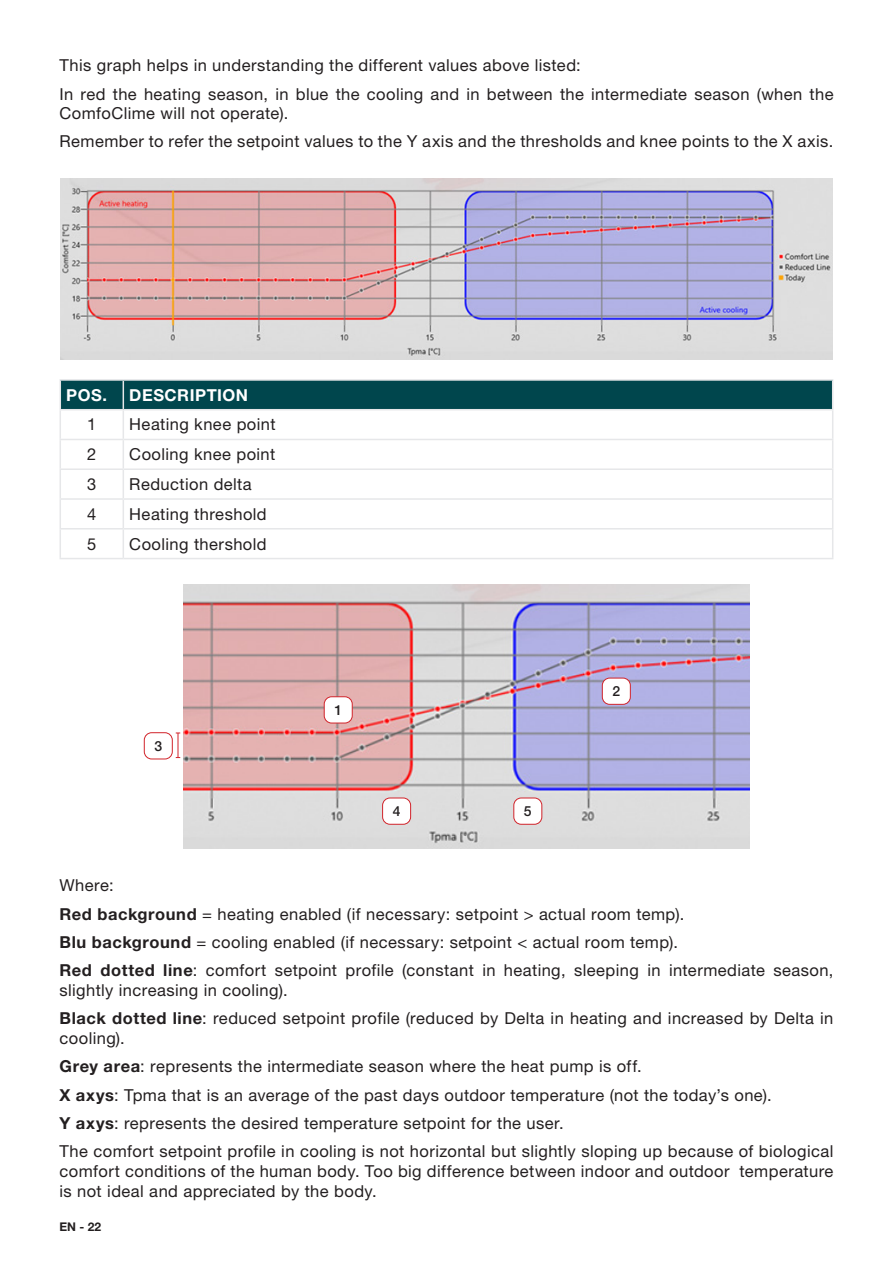
<style>
.page{position:relative;width:893px;height:1263px;background:#fff}
.page>*{position:absolute;margin:0;border:0;box-sizing:border-box;transform-origin:0 0}
.Platte_tekst{font:16.5px/19.8px "Helvetica Neue LT Pro";letter-spacing:.025em;color:#231f20}
.Platte_tekst-2{font:700 16.5px "Helvetica Neue LT Pro";letter-spacing:.03em;color:#fff}
.Voorpagina_Header{font:500 13.95px "Helvetica Neue LT Pro";color:#231f20}
.t1{font:700 12px "Helvetica Neue LT Pro";color:#231f20}
.s1{font-weight:700}
</style>
<div class="page">
<img style="left:60px;top:178px;width:773px;height:181px">
<hr style="left:60px;top:558px;width:63px;height:1px;background:#e6e7e9">
<hr style="left:123px;top:558px;width:710px;height:1px;background:#e6e7e9">
<hr style="left:60px;top:379px;width:63px;height:2px;background:#e6e7e9">
<hr style="left:123px;top:379px;width:710px;height:2px;background:#e6e7e9">
<svg style="left:60px;top:380px;width:773px;height:178px"></svg>
<img style="left:184px;top:584px;width:565px;height:265px">
<div style="left:144px;top:732px;width:29px;height:27px;border:1px solid #d1232a;border-radius:7px"></div>
<div style="left:602px;top:678px;width:28px;height:26px;background:#fff;border-radius:7px"></div>
<div style="left:602px;top:677px;width:29px;height:28px;border:1px solid #d1232a;border-radius:7px"></div>
<div style="left:324px;top:697px;width:28px;height:26px;background:#fff;border-radius:7px"></div>
<div style="left:324px;top:696px;width:29px;height:27px;border:1px solid #d1232a;border-radius:7px"></div>
<div style="left:383px;top:798px;width:28px;height:26px;background:#fff;border-radius:7px"></div>
<div style="left:382px;top:797px;width:29px;height:28px;border:1px solid #d1232a;border-radius:7px"></div>
<div style="left:514px;top:798px;width:28px;height:26px;background:#fff;border-radius:7px"></div>
<div style="left:513px;top:797px;width:29px;height:28px;border:1px solid #d1232a;border-radius:7px"></div>
<svg style="left:176px;top:732px;width:4px;height:26px"></svg>
<p class="Platte_tekst" style="left:60px;top:55px;width:523px">This graph helps in understanding the different values above listed:</p>
<p class="Platte_tekst" style="left:60px;top:83px;width:775px">In red the heating season, in blue the cooling and in between the intermediate season (when the<br>ComfoClime will not operate).</p>
<p class="Platte_tekst" style="left:60px;top:131px;width:775px">Remember to refer the setpoint values to the Y axis and the thresholds and knee points to the X axis.</p>
<p class="Platte_tekst-2" style="left:66px;top:384px;width:42px">POS.</p>
<p class="Platte_tekst-2" style="left:129px;top:384px;width:120px">DESCRIPTION</p>
<p class="Platte_tekst" style="left:87px;top:414px;width:11px">1</p>
<p class="Platte_tekst" style="left:129px;top:414px;width:148px">Heating knee point</p>
<p class="Platte_tekst" style="left:87px;top:444px;width:11px">2</p>
<p class="Platte_tekst" style="left:129px;top:444px;width:148px">Cooling knee point</p>
<p class="Platte_tekst" style="left:87px;top:474px;width:11px">3</p>
<p class="Platte_tekst" style="left:129px;top:474px;width:124px">Reduction delta</p>
<p class="Platte_tekst" style="left:87px;top:504px;width:11px">4</p>
<p class="Platte_tekst" style="left:129px;top:504px;width:139px">Heating threshold</p>
<p class="Platte_tekst" style="left:87px;top:533px;width:11px">5</p>
<p class="Platte_tekst" style="left:129px;top:533px;width:139px">Cooling thershold</p>
<p class="Voorpagina_Header" style="left:154px;top:737px;width:9px">3</p>
<p class="Voorpagina_Header" style="left:334px;top:701px;width:9px">1</p>
<p class="Voorpagina_Header" style="left:393px;top:803px;width:9px">4</p>
<p class="Voorpagina_Header" style="left:524px;top:803px;width:9px">5</p>
<p class="Voorpagina_Header" style="left:612px;top:683px;width:9px">2</p>
<p class="Platte_tekst" style="left:60px;top:875px;width:56px">Where:</p>
<p class="Platte_tekst" style="left:60px;top:903px;width:626px"><span class="s1">Red background</span> = heating enabled (if necessary: setpoint &gt; actual room temp).</p>
<p class="Platte_tekst" style="left:60px;top:932px;width:620px"><span class="s1">Blu background</span> = cooling enabled (if necessary: setpoint &lt; actual room temp).</p>
<p class="Platte_tekst" style="left:60px;top:960px;width:775px"><span class="s1">Red dotted line</span>: comfort setpoint profile (constant in heating, sleeping in intermediate season, slightly increasing in cooling).</p>
<p class="Platte_tekst" style="left:60px;top:1008px;width:775px"><span class="s1">Black dotted line</span>: reduced setpoint profile (reduced by Delta in heating and increased by Delta in cooling).</p>
<p class="Platte_tekst" style="left:60px;top:1056px;width:584px"><span class="s1">Grey area</span>: represents the intermediate season where the heat pump is off.</p>
<p class="Platte_tekst" style="left:60px;top:1084px;width:714px"><span class="s1">X axys</span>: Tpma that is an average of the past days outdoor temperature (not the today’s one).</p>
<p class="Platte_tekst" style="left:60px;top:1113px;width:506px"><span class="s1">Y axys</span>: represents the desired temperature setpoint for the user.</p>
<p class="Platte_tekst" style="left:60px;top:1141px;width:775px;text-align:justify">The comfort setpoint profile in cooling is not horizontal but slightly sloping up because of biological comfort conditions of the human body. Too big difference between indoor and outdoor temperature is not ideal and appreciated by the body.</p>
<p class="t1" style="left:60px;top:1219px;width:43px">EN - 22</p>
</div>
